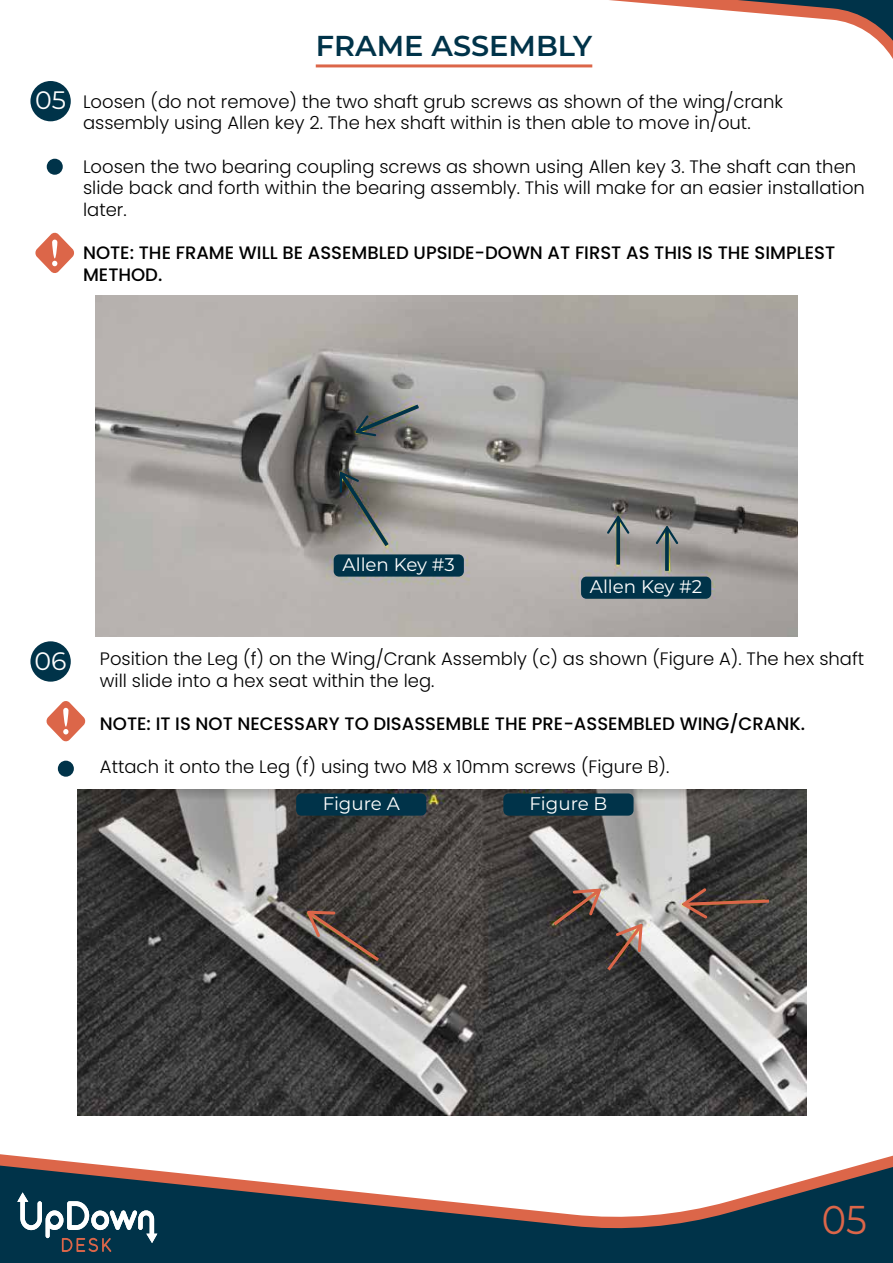
<style>
.page{position:relative;width:893px;height:1263px;background:#fff}
.page>*{position:absolute;margin:0;border:0;box-sizing:border-box;transform-origin:0 0}
.t1{font:40.2px "Montserrat";color:#dc6649;scale:.92 1}
.t2{font:600 28.8px "Montserrat";color:#003349}
.t3{font:25.2px "Montserrat";color:#fff}
.t4{font:18.3px "Montserrat";color:#fff}
.t5{font:300 18px/21.6px "Poppins";color:#010101}
.t6{font:500 18px/21.6px "Poppins";color:#010101}
</style>
<div class="page">
<div style="left:30px;top:81px;width:41px;height:40px;background:#003349;border-radius:50%"></div>
<svg style="left:0;top:1154px;width:893px;height:11px"></svg>
<svg style="left:0;top:1165px;width:893px;height:98px;fill:#003349"></svg>
<svg style="left:495px;top:0;width:398px;height:68px"></svg>
<svg style="left:17px;top:1192px;width:140px;height:60px"></svg>
<img style="left:95px;top:296px;width:702px;height:340px">
<svg style="left:337px;top:469px;width:55px;height:81px;background:#7c7d79"></svg>
<svg style="left:353px;top:401px;width:70px;height:35px;background:#666c6a"></svg>
<svg style="left:616px;top:534px;width:4px;height:30px"></svg>
<svg style="left:607px;top:516px;width:22px;height:18px"></svg>
<svg style="left:665px;top:544px;width:4px;height:27px"></svg>
<svg style="left:656px;top:526px;width:22px;height:18px"></svg>
<div style="left:334px;top:554px;width:130px;height:23px;background:#003349;border-radius:5px"></div>
<div style="left:581px;top:577px;width:130px;height:22px;background:#003349;border-radius:5px"></div>
<div style="left:30px;top:641px;width:41px;height:41px;background:#003349;border-radius:50%"></div>
<img style="left:78px;top:789px;width:728px;height:326px">
<div style="left:58px;top:761px;width:16px;height:16px;background:#003349;border-radius:50%"></div>
<div style="left:47px;top:159px;width:16px;height:16px;background:#003349;border-radius:50%"></div>
<svg style="left:35px;top:232px;width:39px;height:41px"></svg>
<div style="left:52px;top:240px;width:5px;height:18px;background:#fff;border-radius:3px"></div>
<svg style="left:46px;top:701px;width:40px;height:41px"></svg>
<svg style="left:63px;top:708px;width:6px;height:19px"></svg>
<svg style="left:306px;top:909px;width:76px;height:55px;background:#5e504a"></svg>
<svg style="left:550px;top:887px;width:94px;height:87px;background:#645a56"></svg>
<svg style="left:682px;top:888px;width:90px;height:31px;background:#5b4840"></svg>
<div style="left:296px;top:793px;width:130px;height:23px;background:#003349;border-radius:5px"></div>
<div style="left:503px;top:793px;width:130px;height:23px;background:#003349;border-radius:5px"></div>
<hr style="left:316px;top:64px;width:276px;height:3px;background:#dc6649">
<h3 class="t3" style="left:35px;top:83px;width:32px">05</h3>
<h2 class="t2" style="left:316px;top:25px;width:278px">FRAME ASSEMBLY</h2>
<p class="t5" style="left:83px;top:91px;width:702px">Loosen (do not remove) the two shaft grub screws as shown of the wing/crank assembly using Allen key 2. The hex shaft within is then able to move in/out.</p>
<p class="t5" style="left:83px;top:156px;width:783px">Loosen the two bearing coupling screws as shown using Allen key 3. The shaft can then slide back and forth within the bearing assembly. This will make for an easier installation later.</p>
<p class="t6" style="left:83px;top:242px;width:754px">NOTE: THE FRAME WILL BE ASSEMBLED UPSIDE-DOWN AT FIRST AS THIS IS THE SIMPLEST<br>METHOD.</p>
<p class="t4" style="left:343px;top:552px;width:114px">Allen Key #3</p>
<p class="t4" style="left:590px;top:574px;width:114px">Allen Key #2</p>
<h3 class="t3" style="left:35px;top:643px;width:34px">06</h3>
<p class="t5" style="left:100px;top:648px;width:766px">Position the Leg (f) on the Wing/Crank Assembly (c) as shown (Figure A). The hex shaft will slide into a hex seat within the leg.</p>
<p class="t6" style="left:100px;top:713px;width:707px">NOTE: IT IS NOT NECESSARY TO DISASSEMBLE THE PRE-ASSEMBLED WING/CRANK.</p>
<p class="t5" style="left:100px;top:756px;width:571px">Attach it onto the Leg (f) using two M8 x 10mm screws (Figure B).</p>
<p class="t4" style="left:323px;top:791px;width:79px">Figure A</p>
<p class="t4" style="left:529px;top:791px;width:79px">Figure B</p>
<h1 class="t1" style="left:822px;top:1192px;width:51px">05</h1>
</div>
